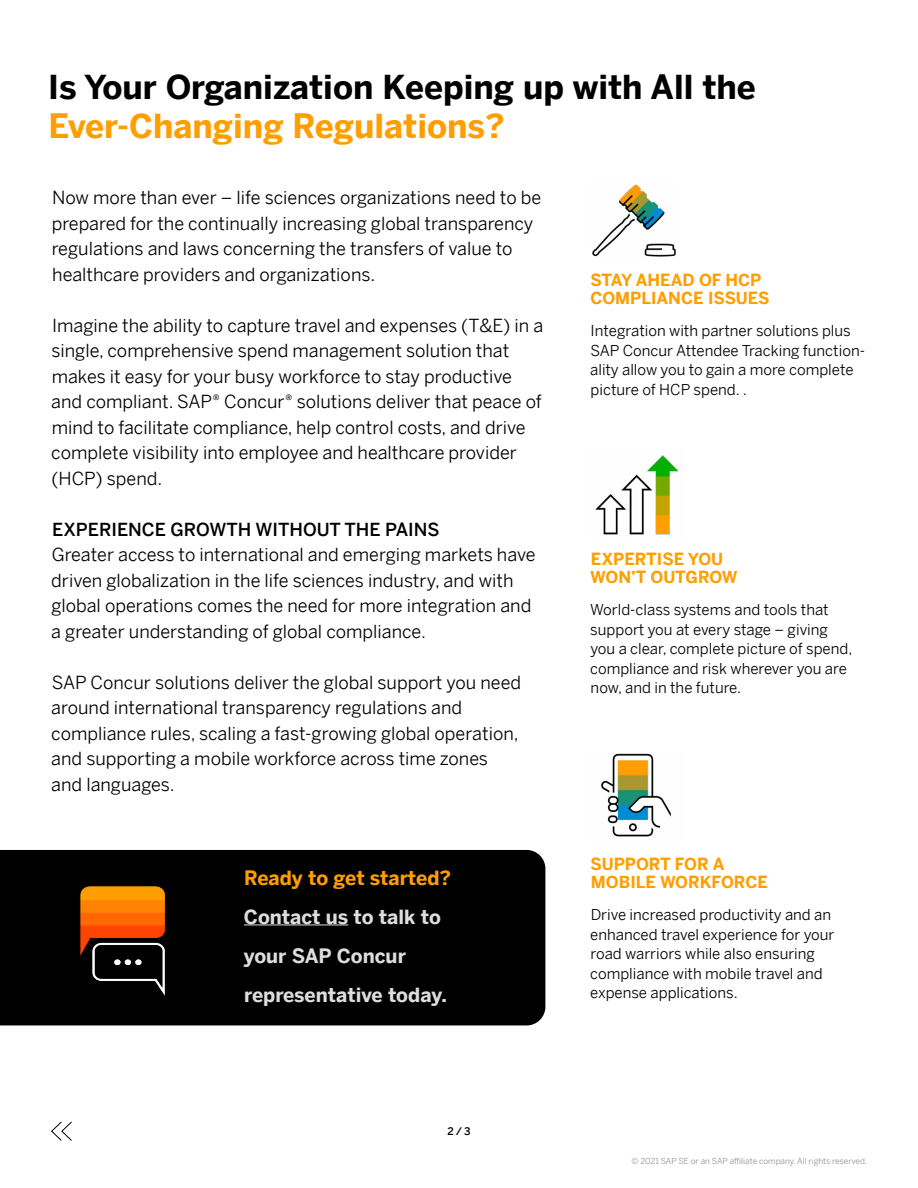
<style>
.page{position:relative;width:918px;height:1188px;background:#fff}
.page>*{position:absolute;margin:0;border:0;box-sizing:border-box;transform-origin:0 0}
.t1{font:700 33px "Benton Sans";color:#000}
.t2{font:700 33px "Benton Sans";color:#ff9e00}
.t3{font:700 19.5px/39px "Benton Sans";color:#ddd}
.t4{font:700 19.5px "Benton Sans";color:#ff9e00}
.t5{font:18px/25.5px "Benton Sans";color:#000}
.t6{font:500 18px "Benton Sans";color:#000}
.t7{font:700 16.5px/18px "Benton Sans";color:#ff9e00}
.t8{font:15px/19.5px "Benton Sans";color:#000}
.t9{font:500 10.5px "Benton Sans";color:#000}
.t10{font:8.25px "Benton Sans";color:#919292}
</style>
<div class="page">
<img style="left:592px;top:184px;width:84px;height:73px">
<img style="left:595px;top:455px;width:84px;height:80px">
<img style="left:601px;top:753px;width:70px;height:84px">
<div style="left:0;top:850px;width:545px;height:175px;background:#000"></div>
<hr style="left:244px;top:925px;width:104px;height:1px;background:#ddd">
<img style="left:51px;top:871px;width:148px;height:136px">
<svg style="left:51px;top:1121px;width:21px;height:20px"></svg>
<h1 class="t1" style="left:48px;top:63px;width:709px">Is Your Organization Keeping up with All the</h1>
<h1 class="t2" style="left:48px;top:102px;width:458px">Ever-Changing Regulations?</h1>
<p class="t5" style="left:52px;top:184px;width:491px">Now more than ever – life sciences organizations need to be prepared for the continually increasing global transparency regulations and laws concerning the transfers of value to healthcare providers and organizations.</p>
<p class="t5" style="left:51px;top:311px;width:493px">Imagine the ability to capture travel and expenses (T&amp;E) in a single, comprehensive spend management solution that makes it easy for your busy workforce to stay productive and compliant. SAP® Concur® solutions deliver that peace of mind to facilitate compliance, help control costs, and drive complete visibility into employee and healthcare provider (HCP) spend.</p>
<p class="t6" style="left:52px;top:516px;width:389px">EXPERIENCE GROWTH WITHOUT THE PAINS</p>
<p class="t5" style="left:51px;top:541px;width:486px">Greater access to international and emerging markets have driven globalization in the life sciences industry, and with global operations comes the need for more integration and a greater understanding of global compliance.</p>
<p class="t5" style="left:51px;top:668px;width:471px">SAP Concur solutions deliver the global support you need around international transparency regulations and compliance rules, scaling a fast-growing global operation, and supporting a mobile workforce across time zones and languages.</p>
<p class="t4" style="left:244px;top:864px;width:209px">Ready to get started?</p>
<p class="t3" style="left:244px;top:897px;width:204px">Contact us to talk to your SAP Concur representative today.</p>
<p class="t9" style="left:447px;top:1124px;width:25px">2 / 3</p>
<p class="t7" style="left:591px;top:270px;width:180px">STAY AHEAD OF HCP<br>COMPLIANCE ISSUES</p>
<p class="t8" style="left:590px;top:320px;width:276px">Integration with partner solutions plus SAP Concur Attendee Tracking function&shy;ality allow you to gain a more complete picture of HCP spend. .</p>
<p class="t7" style="left:590px;top:549px;width:149px">EXPERTISE YOU<br>WON’T OUTGROW</p>
<p class="t8" style="left:590px;top:599px;width:264px">World-class systems and tools that support you at every stage – giving you a clear, complete picture of spend, compliance and risk wherever you are now, and in the future.</p>
<p class="t7" style="left:591px;top:854px;width:179px">SUPPORT FOR A<br>MOBILE WORKFORCE</p>
<p class="t8" style="left:590px;top:904px;width:246px">Drive increased productivity and an enhanced travel experience for your road warriors while also ensuring compliance with mobile travel and expense applications.</p>
<p class="t10" style="left:631px;top:1155px;width:237px">© 2021 SAP SE or an SAP affiliate company. All rights reserved.</p>
</div>
